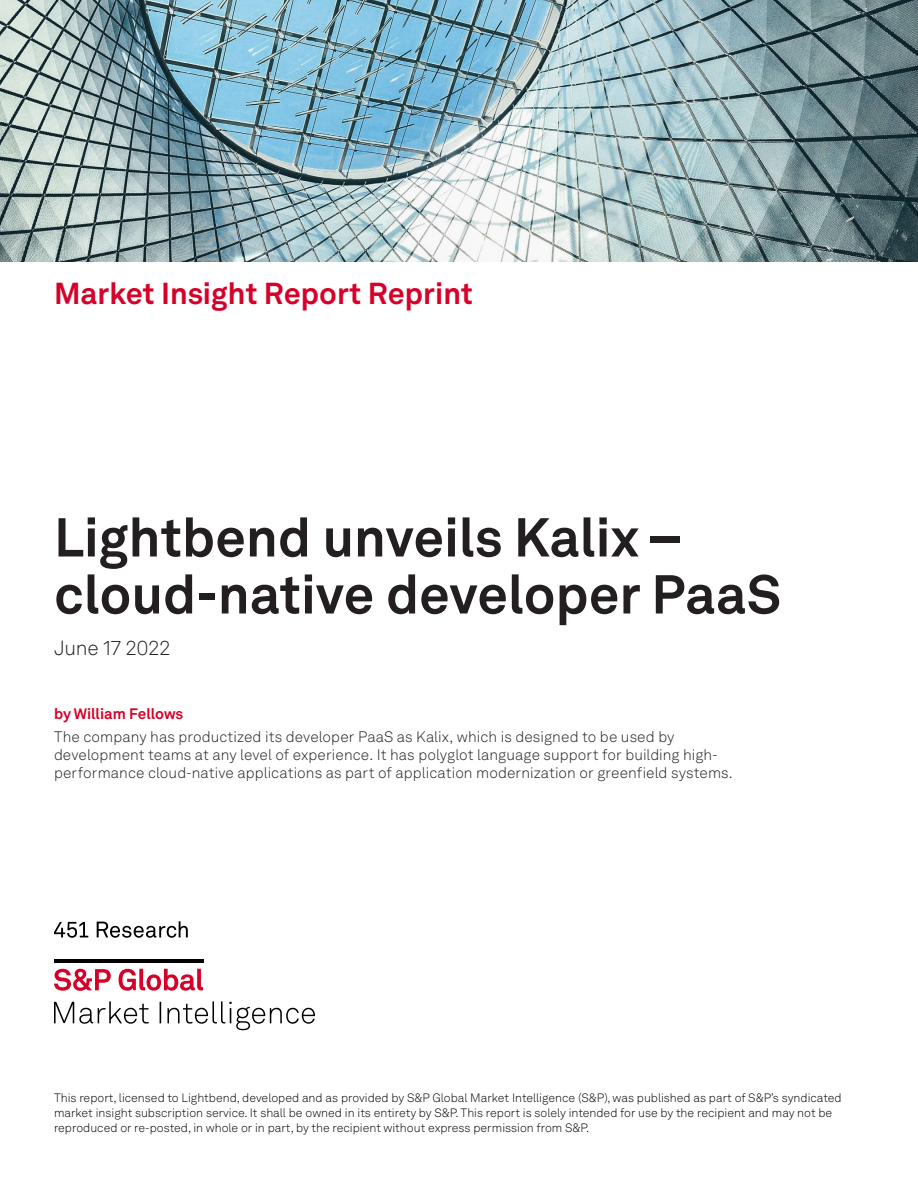
<style>
.page{position:relative;width:918px;height:1188px;background:#fff}
.page>*{position:absolute;margin:0;border:0;box-sizing:border-box;transform-origin:0 0}
.t1{font:700 54px/57px "Akkurat LL";color:#231f20}
.Report_type{font:700 30px "Akkurat LL";color:#d60029}
.Date{font:300 20.25px "Akkurat LL";letter-spacing:-.005em;color:#231f20}
.Hook{font:300 15px/18px "Akkurat LL";letter-spacing:.005em;color:#231f20}
.Author{font:700 15px "Akkurat LL";color:#d60029}
.Legal_Text{font:300 12px/15px "Akkurat LL";color:#000}
</style>
<div class="page">
<img style="left:0;top:0;width:918px;height:262px">
<svg style="left:54px;top:1001px;width:261px;height:29px"></svg>
<svg style="left:54px;top:968px;width:149px;height:23px"></svg>
<hr style="left:54px;top:959px;width:149px;height:3px;background:#000">
<svg style="left:54px;top:922px;width:34px;height:16px"></svg>
<svg style="left:97px;top:921px;width:91px;height:17px"></svg>
<p class="Report_type" style="left:54px;top:270px;width:421px">Market Insight Report Reprint</p>
<p class="t1" style="left:54px;top:506px;width:729px">Lightbend unveils Kalix – cloud-native developer PaaS</p>
<p class="Date" style="left:54px;top:634px;width:118px">June 17 2022</p>
<p class="Author" style="left:54px;top:702px;width:131px">by William Fellows</p>
<p class="Hook" style="left:54px;top:727px;width:680px">The company has productized its developer PaaS as Kalix, which is designed to be used by development teams at any level of experience. It has polyglot language support for building high&shy;performance cloud-native applications as part of application modernization or greenfield systems.</p>
<p class="Legal_Text" style="left:54px;top:1090px;width:789px">This report, licensed to Lightbend, developed and as provided by S&amp;P Global Market Intelligence (S&amp;P), was published as part of S&amp;P’s syndicated market insight subscription service. It shall be owned in its entirety by S&amp;P. This report is solely intended for use by the recipient and may not be reproduced or re-posted, in whole or in part, by the recipient without express permission from S&amp;P.</p>
</div>
